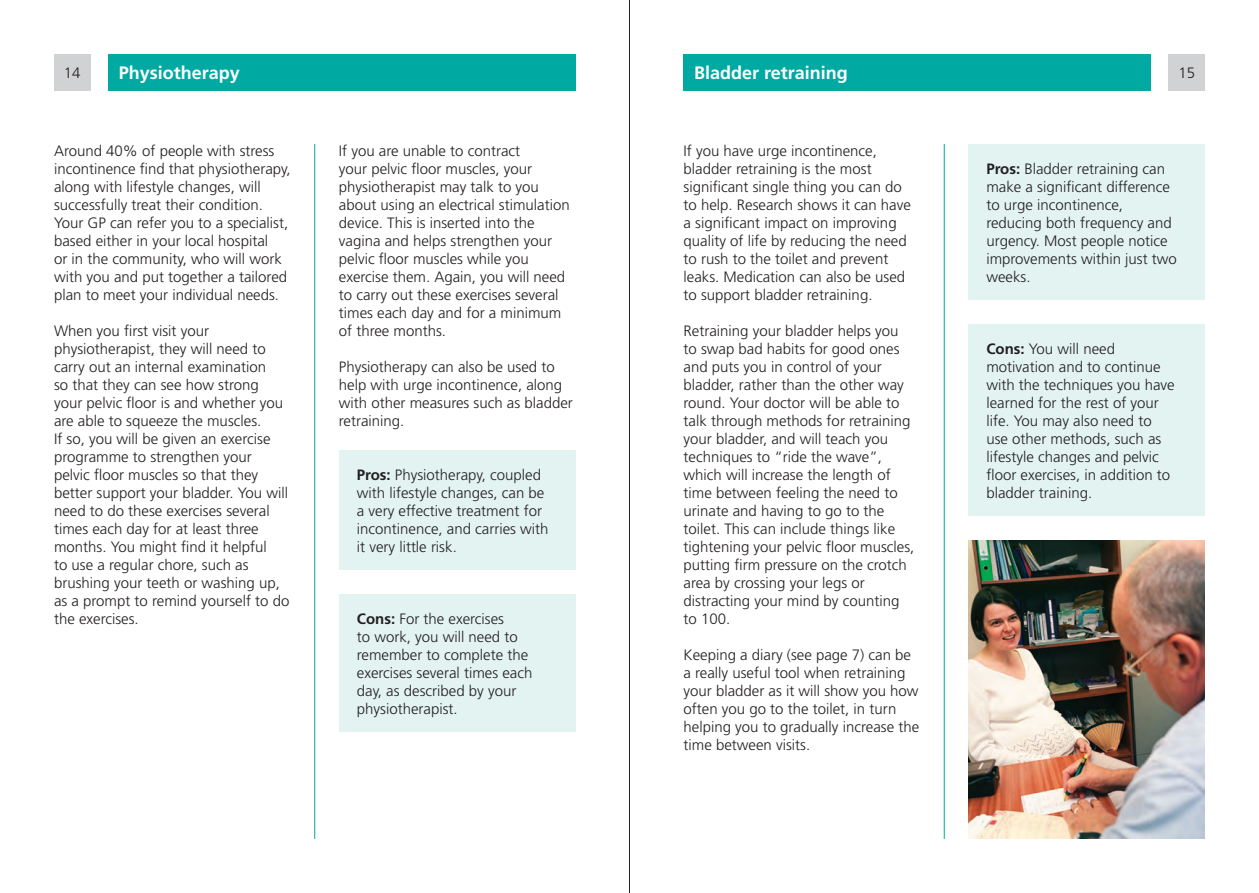
<style>
.page{position:relative;width:1259px;height:893px;background:#fff}
.page>*{position:absolute;margin:0;border:0;box-sizing:border-box;transform-origin:0 0}
.Headings{font:700 18px "Frutiger";color:#fff}
.Body{font:300 15px/18px "Frutiger";color:#231f20}
.Boxed{font:300 15px/18px "Frutiger";color:#231f20}
.s1{font-weight:700}
</style>
<div class="page">
<div style="left:1169px;top:54px;width:36px;height:36px;background:#d1d2d4"></div>
<div style="left:54px;top:54px;width:36px;height:36px;background:#d1d2d4"></div>
<div style="left:339px;top:594px;width:236px;height:138px;background:#e2f3f2"></div>
<div style="left:339px;top:450px;width:236px;height:120px;background:#e2f3f2"></div>
<div style="left:108px;top:54px;width:467px;height:36px;background:#00a9a2"></div>
<hr style="left:314px;top:144px;width:1px;height:695px;background:#00a9a2">
<div style="left:968px;top:324px;width:237px;height:192px;background:#e2f3f2"></div>
<div style="left:968px;top:144px;width:237px;height:156px;background:#e2f3f2"></div>
<div style="left:683px;top:54px;width:468px;height:36px;background:#00a9a2"></div>
<hr style="left:944px;top:144px;width:1px;height:695px;background:#00a9a2">
<img style="left:968px;top:540px;width:237px;height:299px">
<hr style="left:629px;top:0;width:1px;height:893px;background:#231f20">
<p class="Body" style="left:64px;top:64px;width:18px">14</p>
<p class="Headings" style="left:119px;top:62px;width:123px">Physiotherapy</p>
<p class="Body" style="left:1178px;top:64px;width:18px">15</p>
<p class="Headings" style="left:694px;top:62px;width:155px">Bladder retraining</p>
<p class="Body" style="left:54px;top:142px;width:238px">Around 40% of people with stress incontinence find that physiotherapy, along with lifestyle changes, will successfully treat their condition.<br>Your GP can refer you to a specialist, based either in your local hospital<br>or in the community, who will work with you and put together a tailored plan to meet your individual needs.</p>
<p class="Body" style="left:54px;top:322px;width:237px">When you first visit your physiotherapist, they will need to carry out an internal examination<br>so that they can see how strong your pelvic floor is and whether you are able to squeeze the muscles.<br>If so, you will be given an exercise programme to strengthen your pelvic floor muscles so that they better support your bladder. You will need to do these exercises several times each day for at least three months. You might find it helpful<br>to use a regular chore, such as brushing your teeth or washing up, as a prompt to remind yourself to do the exercises.</p>
<p class="Body" style="left:339px;top:142px;width:232px">If you are unable to contract<br>your pelvic floor muscles, your physiotherapist may talk to you about using an electrical stimulation device. This is inserted into the vagina and helps strengthen your pelvic floor muscles while you exercise them. Again, you will need to carry out these exercises several times each day and for a minimum of three months.</p>
<p class="Body" style="left:339px;top:358px;width:235px">Physiotherapy can also be used to help with urge incontinence, along with other measures such as bladder retraining.</p>
<p class="Boxed" style="left:357px;top:466px;width:193px"><span class="s1">Pros:</span> Physiotherapy, coupled with lifestyle changes, can be a very effective treatment for incontinence, and carries with it very little risk.</p>
<p class="Boxed" style="left:357px;top:610px;width:177px"><span class="s1">Cons:</span> For the exercises<br>to work, you will need to remember to complete the exercises several times each day, as described by your physiotherapist.</p>
<p class="Body" style="left:683px;top:142px;width:229px">If you have urge incontinence, bladder retraining is the most significant single thing you can do to help. Research shows it can have a significant impact on improving quality of life by reducing the need to rush to the toilet and prevent leaks. Medication can also be used to support bladder retraining.</p>
<p class="Body" style="left:683px;top:322px;width:232px">Retraining your bladder helps you to swap bad habits for good ones and puts you in control of your bladder, rather than the other way round. Your doctor will be able to talk through methods for retraining your bladder, and will teach you techniques to “ride the wave”, which will increase the length of time between feeling the need to urinate and having to go to the toilet. This can include things like tightening your pelvic floor muscles, putting firm pressure on the crotch area by crossing your legs or distracting your mind by counting to 100.</p>
<p class="Body" style="left:683px;top:646px;width:237px">Keeping a diary (see page 7) can be a really useful tool when retraining your bladder as it will show you how often you go to the toilet, in turn helping you to gradually increase the time between visits.</p>
<p class="Boxed" style="left:986px;top:160px;width:192px"><span class="s1">Pros:</span> Bladder retraining can make a significant difference to urge incontinence, reducing both frequency and urgency. Most people notice improvements within just two weeks.</p>
<p class="Boxed" style="left:986px;top:340px;width:190px"><span class="s1">Cons:</span> You will need motivation and to continue with the techniques you have learned for the rest of your life. You may also need to use other methods, such as lifestyle changes and pelvic floor exercises, in addition to bladder training.</p>
</div>
